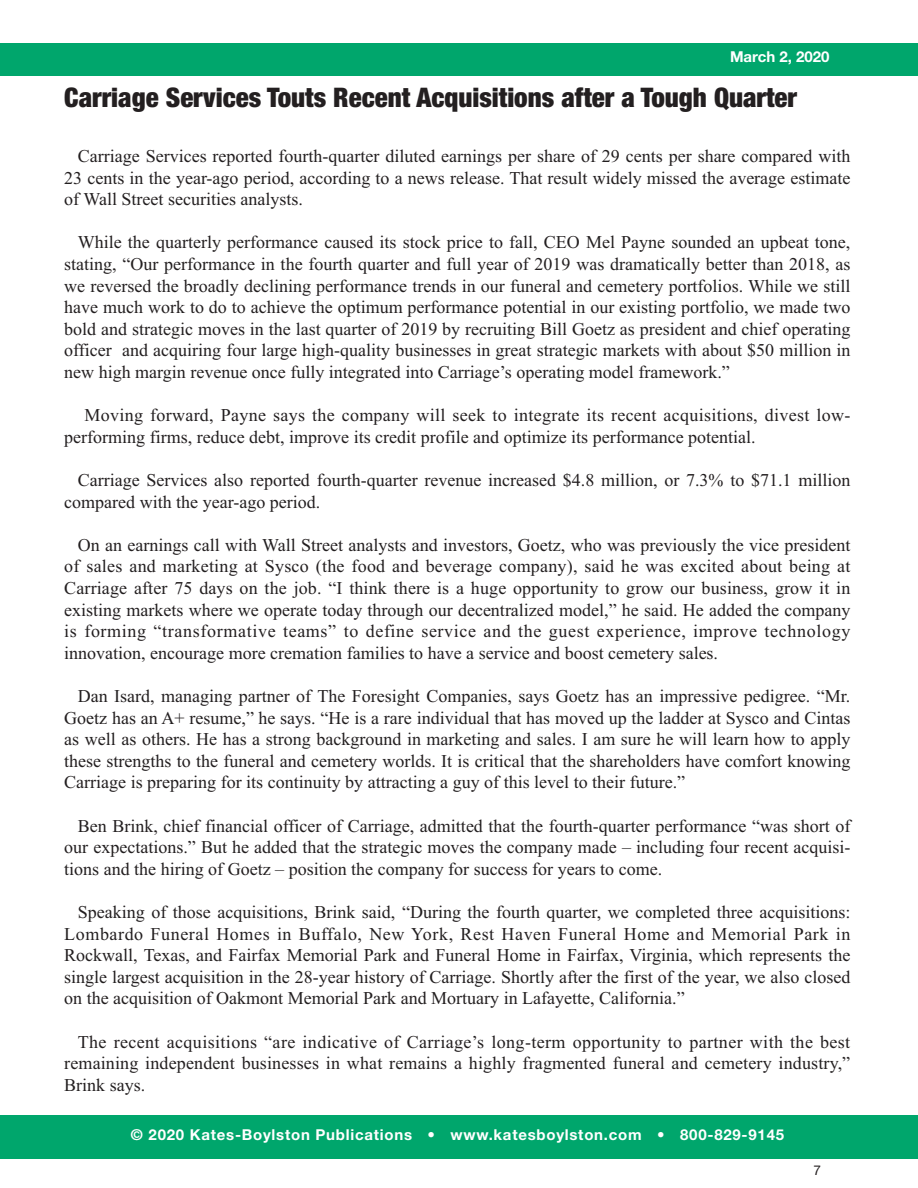
<style>
.page{position:relative;width:918px;height:1188px;background:#fff}
.page>*{position:absolute;margin:0;border:0;box-sizing:border-box;transform-origin:0 0}
.t1{font:900 condensed 27px "Helvetica Neue LT Std";color:#231f20}
.t2{font:18px/21.6px "Times New Roman";color:#231f20;text-align:justify}
.t3{font:700 15px "Helvetica Neue LT Std";letter-spacing:.05em;color:#fff}
.t4{font:700 15px "Helvetica Neue LT Std";color:#fff}
.t5{font:13.5px "Helvetica Neue LT Std";color:#231f20}
</style>
<div class="page">
<div style="left:0;top:43px;width:918px;height:33px;background:#00a66c"></div>
<div style="left:0;top:1116px;width:918px;height:43px;background:#00a66c"></div>
<p class="t4" style="left:730px;top:52px;width:101px">March 2, 2020</p>
<h1 class="t1" style="left:64px;top:88px;width:734px">Carriage Services Touts Recent Acquisitions after a Tough Quarter</h1>
<p class="t2" style="left:64px;top:145px;width:788px;text-indent:14px">Carriage Services reported fourth-quarter diluted earnings per share of 29 cents per share compared with 23 cents in the year-ago period, according to a news release. That result widely missed the average estimate of Wall Street securities analysts.</p>
<p class="t2" style="left:64px;top:231px;width:788px;text-indent:14px">While the quarterly performance caused its stock price to fall, CEO Mel Payne sounded an upbeat tone, stating, “Our performance in the fourth quarter and full year of 2019 was dramatically better than 2018, as we reversed the broadly declining performance trends in our funeral and cemetery portfolios. While we still have much work to do to achieve the optimum performance potential in our existing portfolio, we made two bold and strategic moves in the last quarter of 2019 by recruiting Bill Goetz as president and chief operating officer and acquiring four large high-quality businesses in great strategic markets with about $50 million in new high margin revenue once fully integrated into Carriage’s operating model framework.”</p>
<p class="t2" style="left:64px;top:404px;width:788px;text-indent:20px">Moving forward, Payne says the company will seek to integrate its recent acquisitions, divest low&shy;performing firms, reduce debt, improve its credit profile and optimize its performance potential.</p>
<p class="t2" style="left:64px;top:469px;width:788px;text-indent:14px">Carriage Services also reported fourth-quarter revenue increased $4.8 million, or 7.3% to $71.1 million compared with the year-ago period.</p>
<p class="t2" style="left:64px;top:534px;width:788px;text-indent:14px">On an earnings call with Wall Street analysts and investors, Goetz, who was previously the vice president of sales and marketing at Sysco (the food and beverage company), said he was excited about being at Carriage after 75 days on the job. “I think there is a huge opportunity to grow our business, grow it in existing markets where we operate today through our decentralized model,” he said. He added the company is forming “transformative teams” to define service and the guest experience, improve technology innovation, encourage more cremation families to have a service and boost cemetery sales.</p>
<p class="t2" style="left:64px;top:685px;width:788px;text-indent:14px">Dan Isard, managing partner of The Foresight Companies, says Goetz has an impressive pedigree. “Mr.<br>Goetz has an A+ resume,” he says. “He is a rare individual that has moved up the ladder at Sysco and Cintas as well as others. He has a strong background in marketing and sales. I am sure he will learn how to apply these strengths to the funeral and cemetery worlds. It is critical that the shareholders have comfort knowing Carriage is preparing for its continuity by attracting a guy of this level to their future.”</p>
<p class="t2" style="left:64px;top:815px;width:788px;text-indent:14px">Ben Brink, chief financial officer of Carriage, admitted that the fourth-quarter performance “was short of our expectations.” But he added that the strategic moves the company made – including four recent acquisi&shy;tions and the hiring of Goetz – position the company for success for years to come.</p>
<p class="t2" style="left:64px;top:901px;width:788px;text-indent:14px">Speaking of those acquisitions, Brink said, “During the fourth quarter, we completed three acquisitions:<br>Lombardo Funeral Homes in Buffalo, New York, Rest Haven Funeral Home and Memorial Park in Rockwall, Texas, and Fairfax Memorial Park and Funeral Home in Fairfax, Virginia, which represents the single largest acquisition in the 28-year history of Carriage. Shortly after the first of the year, we also closed on the acquisition of Oakmont Memorial Park and Mortuary in Lafayette, California.”</p>
<p class="t2" style="left:64px;top:1031px;width:788px;text-indent:14px">The recent acquisitions “are indicative of Carriage’s long-term opportunity to partner with the best remaining independent businesses in what remains a highly fragmented funeral and cemetery industry,” Brink says.</p>
<p class="t3" style="left:131px;top:1130px;width:655px">© 2020 Kates-Boylston Publications • www.katesboylston.com • 800-829-9145</p>
<p class="t5" style="left:814px;top:1166px;width:9px">7</p>
</div>
